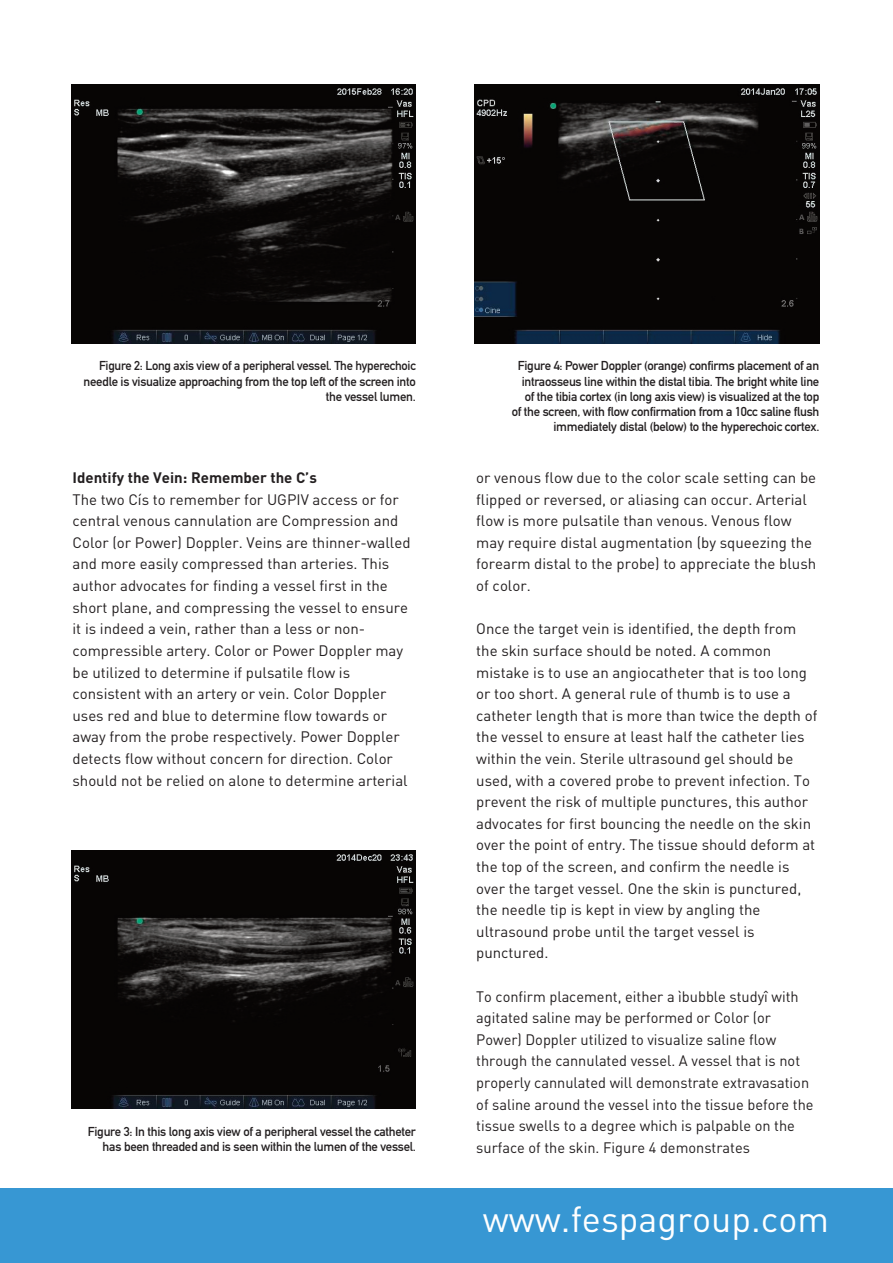
<style>
.page{position:relative;width:893px;height:1263px;background:#fff}
.page>*{position:absolute;margin:0;border:0;box-sizing:border-box;transform-origin:0 0}
.t1{font:36px "DIN Bek";color:#fff}
.t2{font:15px/21.6px "DIN Bek";color:#231f20}
.t3{font:15px "DIN Bold";color:#231f20}
.t4{font:700 12.75px/15.3px "DIN Alternate";letter-spacing:-.02em;color:#231f20;text-align:right}
</style>
<div class="page">
<img style="left:71px;top:85px;width:345px;height:258px">
<img style="left:475px;top:85px;width:344px;height:258px">
<img style="left:71px;top:850px;width:345px;height:259px">
<div style="left:0;top:1188px;width:893px;height:75px;background:#3797d3"></div>
<p class="t4" style="left:83px;top:358px;width:334px">Figure 2: Long axis view of a peripheral vessel. The hyperechoic needle is visualize approaching from the top left of the screen into the vessel lumen.</p>
<p class="t4" style="left:512px;top:358px;width:309px">Figure 4: Power Doppler (orange) confirms placement of an intraosseus line within the distal tibia. The bright white line of the tibia cortex (in long axis view) is visualized at the top<br>of the screen, with flow confirmation from a 10cc saline flush immediately distal (below) to the hyperechoic cortex.</p>
<p class="t3" style="left:72px;top:468px;width:246px">Identify the Vein: Remember the C’s</p>
<p class="t2" style="left:72px;top:488px;width:339px">The two Cís to remember for UGPIV access or for central venous cannulation are Compression and Color (or Power) Doppler. Veins are thinner-walled and more easily compressed than arteries. This author advocates for finding a vessel first in the short plane, and compressing the vessel to ensure it is indeed a vein, rather than a less or non&shy;compressible artery. Color or Power Doppler may be utilized to determine if pulsatile flow is consistent with an artery or vein. Color Doppler uses red and blue to determine flow towards or away from the probe respectively. Power Doppler detects flow without concern for direction. Color should not be relied on alone to determine arterial</p>
<p class="t4" style="left:88px;top:1124px;width:329px">Figure 3: In this long axis view of a peripheral vessel the catheter has been threaded and is seen within the lumen of the vessel.</p>
<p class="t2" style="left:476px;top:467px;width:341px">or venous flow due to the color scale setting can be flipped or reversed, or aliasing can occur. Arterial flow is more pulsatile than venous. Venous flow may require distal augmentation (by squeezing the forearm distal to the probe) to appreciate the blush of color.</p>
<p class="t2" style="left:476px;top:618px;width:343px">Once the target vein is identified, the depth from the skin surface should be noted. A common mistake is to use an angiocatheter that is too long or too short. A general rule of thumb is to use a catheter length that is more than twice the depth of the vessel to ensure at least half the catheter lies within the vein. Sterile ultrasound gel should be used, with a covered probe to prevent infection. To prevent the risk of multiple punctures, this author advocates for first bouncing the needle on the skin over the point of entry. The tissue should deform at the top of the screen, and confirm the needle is over the target vessel. One the skin is punctured, the needle tip is kept in view by angling the ultrasound probe until the target vessel is punctured.</p>
<p class="t2" style="left:476px;top:985px;width:339px">To confirm placement, either a ìbubble studyî with agitated saline may be performed or Color (or Power) Doppler utilized to visualize saline flow through the cannulated vessel. A vessel that is not properly cannulated will demonstrate extravasation of saline around the vessel into the tissue before the tissue swells to a degree which is palpable on the surface of the skin. Figure 4 demonstrates</p>
<h1 class="t1" style="left:483px;top:1196px;width:348px">www.fespagroup.com</h1>
</div>
